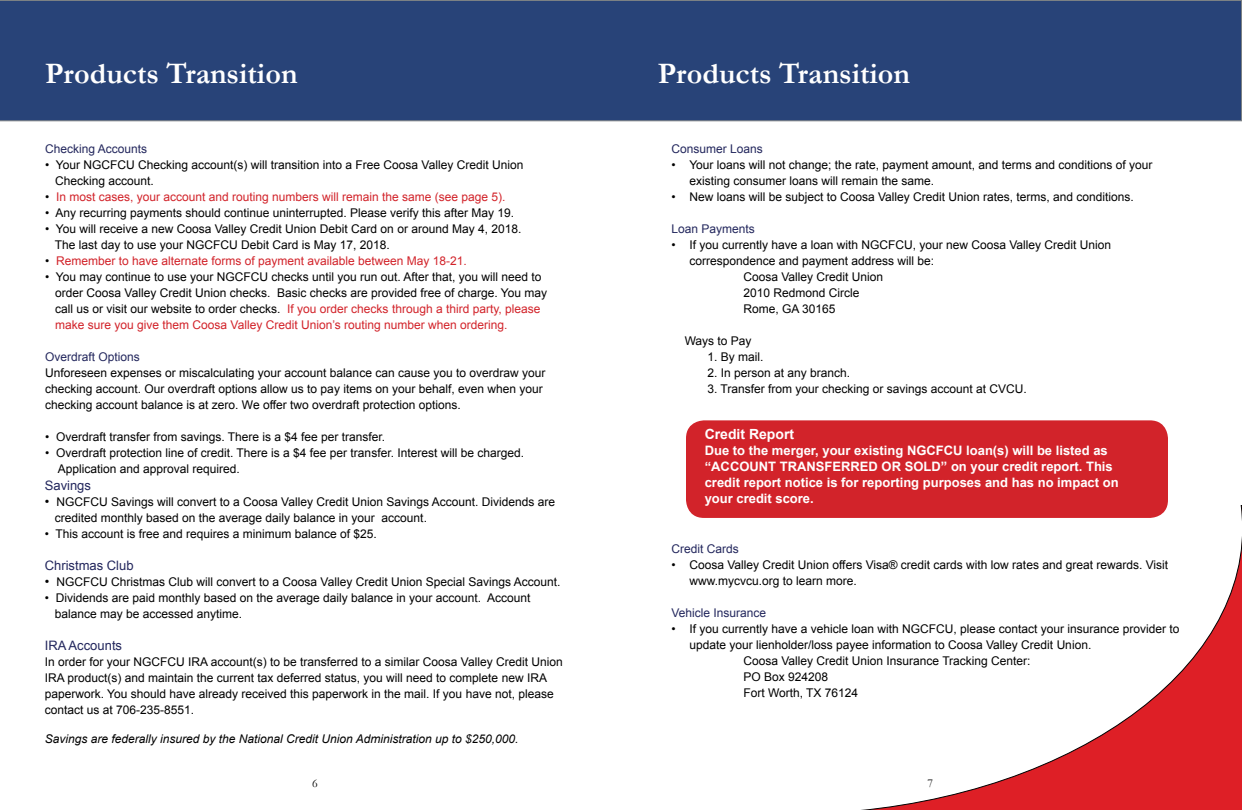
<style>
.page{position:relative;width:1242px;height:810px;background:#fff}
.page>*{position:absolute;margin:0;border:0;box-sizing:border-box;transform-origin:0 0}
.t1{font:700 30px "Garamond";color:#fff}
.t2{font:700 14px "Arial";color:#fff}
.t3{font:700 13px/16px "Arial";color:#fff}
.t4{font:13px "Arial";color:#23275d}
.t5{font:12px/16px "Arial";color:#000}
.t6{font:12px "Arial";color:#d2232a}
.t7{font:12px "Arial";color:#23275d}
.t8{font:italic 12px "Arial";color:#000}
.t9{font:12px "Garamond";color:#000}
.s1{color:#000}
.s2{color:#d2232a}
.s3{font-size:13px}
</style>
<div class="page">
<div style="left:0;top:0;width:1242px;height:121px;background:#284378"></div>
<svg style="left:861px;top:504px;width:381px;height:306px"></svg>
<div style="left:686px;top:420px;width:482px;height:98px;background:#d2232a;border-radius:18px"></div>
<h1 class="t1" style="left:45px;top:53px;width:254px">Products Transition</h1>
<p class="t7" style="left:45px;top:141px;width:104px">Checking Accounts</p>
<p class="t5" style="left:55px;top:157px;width:470px;text-indent:-10px">• Your NGCFCU Checking account(s) will transition into a Free Coosa Valley Credit Union<br>Checking account.</p>
<p class="t6" style="left:45px;top:189px;width:462px"><span class="s1">•</span> In most cases, your account and routing numbers will remain the same (see page 5).</p>
<p class="t5" style="left:45px;top:205px;width:471px">• Any recurring payments should continue uninterrupted. Please verify this after May 19.</p>
<p class="t5" style="left:55px;top:221px;width:468px;text-indent:-10px">• You will receive a new Coosa Valley Credit Union Debit Card on or around May 4, 2018.<br>The last day to use your NGCFCU Debit Card is May 17, 2018.</p>
<p class="t6" style="left:45px;top:253px;width:423px"><span class="s1">•</span> Remember to have alternate forms of payment available between May 18-21.</p>
<p class="t5" style="left:55px;top:269px;width:494px;text-indent:-10px">• You may continue to use your NGCFCU checks until you run out. After that, you will need to order Coosa Valley Credit Union checks. Basic checks are provided free of charge. You may call us or visit our website to order checks. <span class="s2">If you order checks through a third party, please make sure you give them Coosa Valley Credit Union’s routing number when ordering.</span></p>
<p class="t7" style="left:45px;top:349px;width:96px">Overdraft Options</p>
<p class="t5" style="left:45px;top:365px;width:502px">Unforeseen expenses or miscalculating your account balance can cause you to overdraw your checking account. Our overdraft options allow us to pay items on your behalf, even when your checking account balance is at zero. We offer two overdraft protection options.</p>
<p class="t5" style="left:45px;top:429px;width:342px">• Overdraft transfer from savings. There is a $4 fee per transfer.</p>
<p class="t5" style="left:58px;top:445px;width:468px;text-indent:-13px">• Overdraft protection line of credit. There is a $4 fee per transfer. Interest will be charged.<br>Application and approval required.</p>
<p class="t4" style="left:45px;top:477px;width:48px">Savings</p>
<p class="t5" style="left:55px;top:494px;width:502px;text-indent:-10px"><span class="s3">•</span> NGCFCU Savings will convert to a Coosa Valley Credit Union Savings Account. Dividends are credited monthly based on the average daily balance in your account.</p>
<p class="t5" style="left:45px;top:526px;width:334px">• This account is free and requires a minimum balance of $25.</p>
<p class="t4" style="left:45px;top:557px;width:90px">Christmas Club</p>
<p class="t5" style="left:45px;top:574px;width:517px"><span class="s3">•</span> NGCFCU Christmas Club will convert to a Coosa Valley Credit Union Special Savings Account.</p>
<p class="t5" style="left:55px;top:590px;width:477px;text-indent:-10px">• Dividends are paid monthly based on the average daily balance in your account. Account balance may be accessed anytime.</p>
<p class="t4" style="left:45px;top:637px;width:79px">IRA Accounts</p>
<p class="t5" style="left:45px;top:654px;width:519px">In order for your NGCFCU IRA account(s) to be transferred to a similar Coosa Valley Credit Union IRA product(s) and maintain the current tax deferred status, you will need to complete new IRA paperwork. You should have already received this paperwork in the mail. If you have not, please contact us at 706-235-8551.</p>
<p class="t8" style="left:45px;top:731px;width:475px">Savings are federally insured by the National Credit Union Administration up to $250,000.</p>
<h1 class="t1" style="left:658px;top:53px;width:254px">Products Transition</h1>
<p class="t7" style="left:671px;top:141px;width:93px">Consumer Loans</p>
<p class="t5" style="left:689px;top:157px;width:465px;text-indent:-18px">• Your loans will not change; the rate, payment amount, and terms and conditions of your existing consumer loans will remain the same.</p>
<p class="t5" style="left:671px;top:189px;width:464px">• New loans will be subject to Coosa Valley Credit Union rates, terms, and conditions.</p>
<p class="t7" style="left:671px;top:221px;width:85px">Loan Payments</p>
<p class="t5" style="left:671px;top:237px;width:441px">• If you currently have a loan with NGCFCU, your new Coosa Valley Credit Union</p>
<p class="t5" style="left:689px;top:253px;width:246px">correspondence and payment address will be:</p>
<p class="t5" style="left:743px;top:269px;width:141px">Coosa Valley Credit Union</p>
<p class="t5" style="left:743px;top:285px;width:118px">2010 Redmond Circle</p>
<p class="t5" style="left:743px;top:301px;width:94px">Rome, GA 30165</p>
<p class="t5" style="left:685px;top:333px;width:68px">Ways to Pay</p>
<p class="t5" style="left:707px;top:349px;width:58px">1. By mail.</p>
<p class="t5" style="left:707px;top:365px;width:144px">2. In person at any branch.</p>
<p class="t5" style="left:707px;top:381px;width:321px">3. Transfer from your checking or savings account at CVCU.</p>
<p class="t2" style="left:705px;top:424px;width:91px">Credit Report</p>
<p class="t3" style="left:705px;top:442px;width:415px">Due to the merger, your existing NGCFCU loan(s) will be listed as “ACCOUNT TRANSFERRED OR SOLD” on your credit report. This credit report notice is for reporting purposes and has no impact on your credit score.</p>
<p class="t7" style="left:671px;top:541px;width:69px">Credit Cards</p>
<p class="t5" style="left:689px;top:557px;width:480px;text-indent:-18px">• Coosa Valley Credit Union offers Visa® credit cards with low rates and great rewards. Visit www.mycvcu.org to learn more.</p>
<p class="t7" style="left:671px;top:605px;width:96px">Vehicle Insurance</p>
<p class="t5" style="left:671px;top:621px;width:510px">• If you currently have a vehicle loan with NGCFCU, please contact your insurance provider to</p>
<p class="t5" style="left:689px;top:637px;width:403px">update your lienholder/loss payee information to Coosa Valley Credit Union.</p>
<p class="t5" style="left:743px;top:653px;width:289px">Coosa Valley Credit Union Insurance Tracking Center:</p>
<p class="t5" style="left:743px;top:669px;width:86px">PO Box 924208</p>
<p class="t5" style="left:743px;top:685px;width:116px">Fort Worth, TX 76124</p>
<p class="t9" style="left:312px;top:775px;width:7px">6</p>
<p class="t9" style="left:928px;top:775px;width:7px">7</p>
</div>
